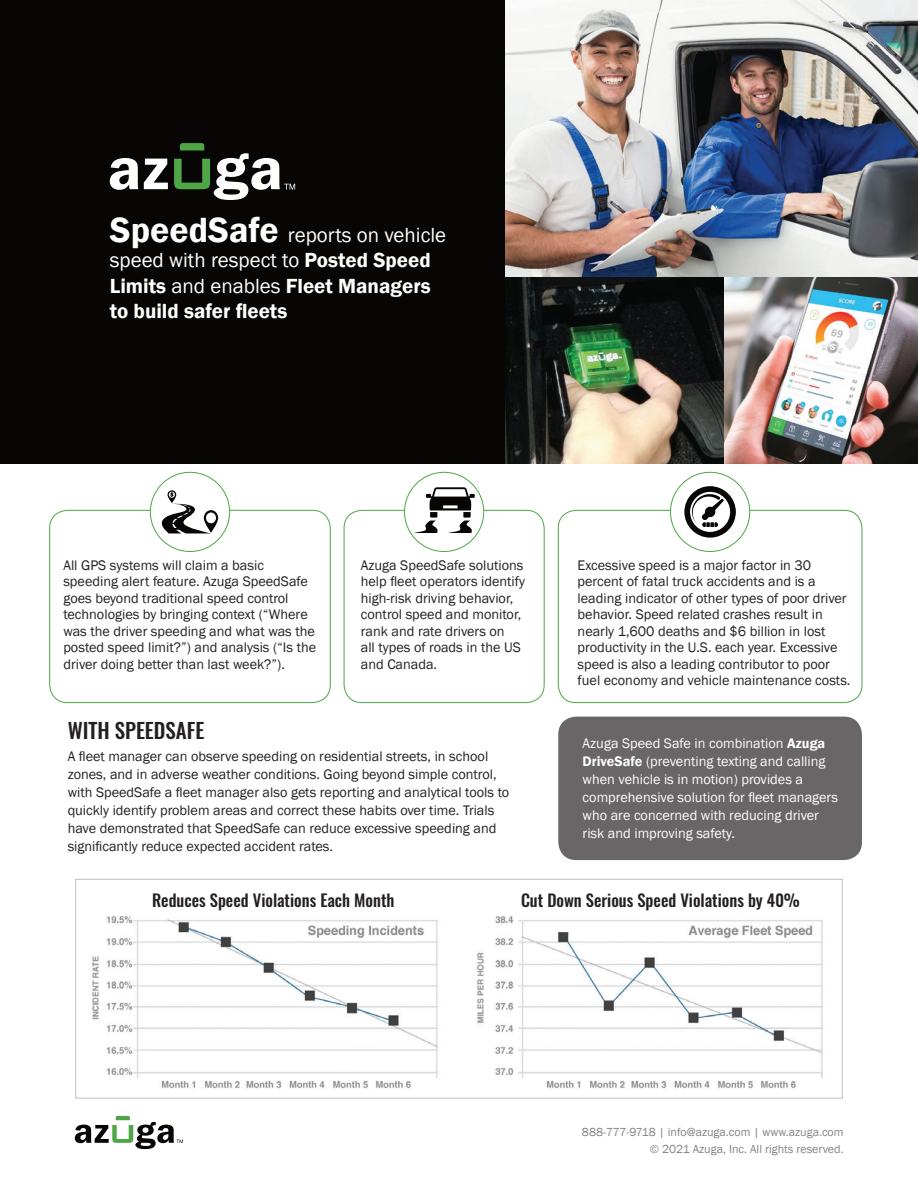
<style>
.page{position:relative;width:918px;height:1188px;background:#fff}
.page>*{position:absolute;margin:0;border:0;box-sizing:border-box;transform-origin:0 0}
.t1{font:600 21px/25.2px "Franklin Gothic";color:#fff}
.t2{font:500 21px "Oswald";color:#231f20}
.t3{font:500 16.65px "Oswald";color:#231f20}
.t4{font:14.25px/16.5px "Franklin Gothic";color:#231f20}
.t5{font:14.25px/18px "Franklin Gothic";color:#fff}
.t6{font:12px/17.4px "Franklin Gothic";color:#808285;text-align:right}
.s1{font-size:36px}
.s2{font-weight:400}
.s3{font-weight:600}
</style>
<div class="page">
<div style="left:0;top:0;width:918px;height:463px;background:#070604"></div>
<div style="left:558px;top:717px;width:304px;height:143px;background:#686666;border-radius:18px"></div>
<img style="left:505px;top:0;width:413px;height:278px">
<svg style="left:75px;top:1116px;width:108px;height:33px"></svg>
<svg style="left:110px;top:158px;width:28px;height:32px"></svg>
<svg style="left:144px;top:159px;width:24px;height:30px"></svg>
<svg style="left:174px;top:143px;width:121px;height:57px"></svg>
<img style="left:505px;top:278px;width:413px;height:185px">
<div style="left:50px;top:510px;width:280px;height:193px;border:1px solid #4ea646;border-radius:18px"></div>
<div style="left:344px;top:510px;width:200px;height:193px;border:1px solid #4ea646;border-radius:18px"></div>
<div style="left:558px;top:510px;width:304px;height:193px;border:1px solid #4ea646;border-radius:18px"></div>
<img style="left:81px;top:916px;width:747px;height:183px">
<div style="left:75px;top:879px;width:768px;height:219px;border:1px solid #c0bebe"></div>
<div style="left:150px;top:472px;width:80px;height:80px;background:#fff;border-radius:50%"></div>
<div style="left:150px;top:472px;width:80px;height:80px;border:1px solid #4ea646;border-radius:50%"></div>
<svg style="left:161px;top:492px;width:57px;height:41px"></svg>
<div style="left:405px;top:472px;width:79px;height:80px;background:#fff;border-radius:50%"></div>
<div style="left:404px;top:472px;width:80px;height:80px;border:1px solid #4ea646;border-radius:50%"></div>
<svg style="left:414px;top:487px;width:61px;height:46px"></svg>
<div style="left:671px;top:472px;width:79px;height:80px;background:#fff;border-radius:50%"></div>
<div style="left:670px;top:472px;width:80px;height:80px;border:1px solid #4ea646;border-radius:50%"></div>
<svg style="left:684px;top:486px;width:52px;height:52px"></svg>
<h1 class="t1" style="left:110px;top:223px;width:338px"><span class="s1">SpeedSafe</span> <span class="s2">reports on vehicle speed with respect to</span> Posted Speed<br>Limits <span class="s2">and enables</span> Fleet Managers to build safer fleets</h1>
<p class="t4" style="left:63px;top:557px;width:254px">All GPS systems will claim a basic speeding alert feature. Azuga SpeedSafe goes beyond traditional speed control technologies by bringing context (“Where was the driver speeding and what was the posted speed limit?”) and analysis (“Is the driver doing better than last week?”).</p>
<p class="t4" style="left:361px;top:557px;width:166px">Azuga SpeedSafe solutions help fleet operators identify high-risk driving behavior, control speed and monitor, rank and rate drivers on<br>all types of roads in the US and Canada.</p>
<p class="t4" style="left:578px;top:557px;width:274px">Excessive speed is a major factor in 30 percent of fatal truck accidents and is a leading indicator of other types of poor driver behavior. Speed related crashes result in nearly 1,600 deaths and $6 billion in lost productivity in the U.S. each year. Excessive speed is also a leading contributor to poor fuel economy and vehicle maintenance costs.</p>
<h1 class="t2" style="left:68px;top:716px;width:138px">WITH SPEEDSAFE</h1>
<p class="t4" style="left:68px;top:748px;width:443px;line-height:18px">A fleet manager can observe speeding on residential streets, in school zones, and in adverse weather conditions. Going beyond simple control, with SpeedSafe a fleet manager also gets reporting and analytical tools to quickly identify problem areas and correct these habits over time. Trials have demonstrated that SpeedSafe can reduce excessive speeding and significantly reduce expected accident rates.</p>
<p class="t5" style="left:583px;top:734px;width:257px">Azuga Speed Safe in combination <span class="s3">Azuga DriveSafe</span> (preventing texting and calling when vehicle is in motion) provides a comprehensive solution for fleet managers who are concerned with reducing driver risk and improving safety.</p>
<p class="t3" style="left:152px;top:889px;width:244px">Reduces Speed Violations Each Month</p>
<p class="t3" style="left:521px;top:889px;width:280px">Cut Down Serious Speed Violations by 40%</p>
<p class="t6" style="left:582px;top:1123px;width:263px">888-777-9718 | info@azuga.com | www.azuga.com © 2021 Azuga, Inc. All rights reserved.</p>
</div>
